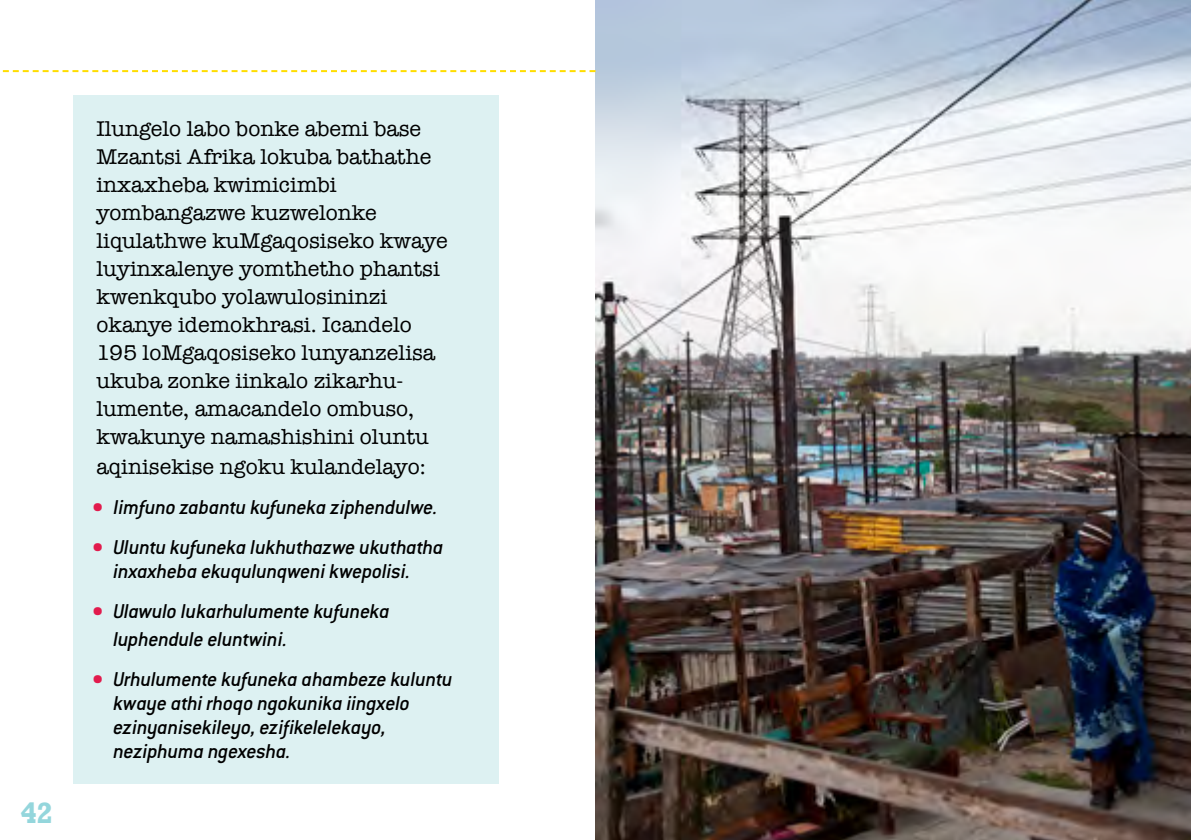
<style>
.page{position:relative;width:1191px;height:840px;background:#fff}
.page>*{position:absolute;margin:0;border:0;box-sizing:border-box;transform-origin:0 0}
.t1{font:700 30px "Rockwell";color:#94d6dc}
.t2{font:22px/28px "American Typewriter";color:#000}
.t3{font:italic 500 22px/24px "Conduit OSITC";letter-spacing:-.01em;color:#000}
.s1{font-weight:300;font-style:normal;font-size:28px;color:#e21b4d}
</style>
<div class="page">
<img style="left:595px;top:0;width:596px;height:839px">
<div style="left:74px;top:95px;width:425px;height:687px;background:#ddf1f2"></div>
<svg style="left:2px;top:70px;width:593px;height:2px"></svg>
<h1 class="t1" style="left:21px;top:794px;width:34px">42</h1>
<p class="t2" style="left:96px;top:114px;width:353px">Ilungelo labo bonke abemi base<br>Mzantsi Afrika lokuba bathathe inxaxheba kwimicimbi yombangazwe kuzwelonke liqulathwe kuMgaqosiseko kwaye luyinxalenye yomthetho phantsi kwenkqubo yolawulosininzi okanye idemokhrasi. Icandelo<br>195 loMgaqosiseko lunyanzelisa ukuba zonke iinkalo zikarhu&shy;lumente, amacandelo ombuso, kwakunye namashishini oluntu</p>
<p class="t2" style="left:96px;top:452px;width:331px">aqinisekise ngoku kulandelayo:</p>
<p class="t3" style="left:91px;top:494px;width:349px"><span class="s1">•</span> Iimfuno zabantu kufuneka ziphendulwe.</p>
<p class="t3" style="left:91px;top:534px;width:354px;text-align:center"><span class="s1">•</span> Uluntu kufuneka lukhuthazwe ukuthatha inxaxheba ekuqulunqweni kwepolisi.</p>
<p class="t3" style="left:113px;top:597px;width:278px;line-height:27px;text-indent:-23px"><span class="s1">•</span> Ulawulo lukarhulumente kufuneka luphendule eluntwini.</p>
<p class="t3" style="left:113px;top:665px;width:341px;text-indent:-23px"><span class="s1">•</span> Urhulumente kufuneka ahambeze kuluntu kwaye athi rhoqo ngokunika iingxelo ezinyanisekileyo, ezifikelelekayo, neziphuma ngexesha.</p>
</div>
